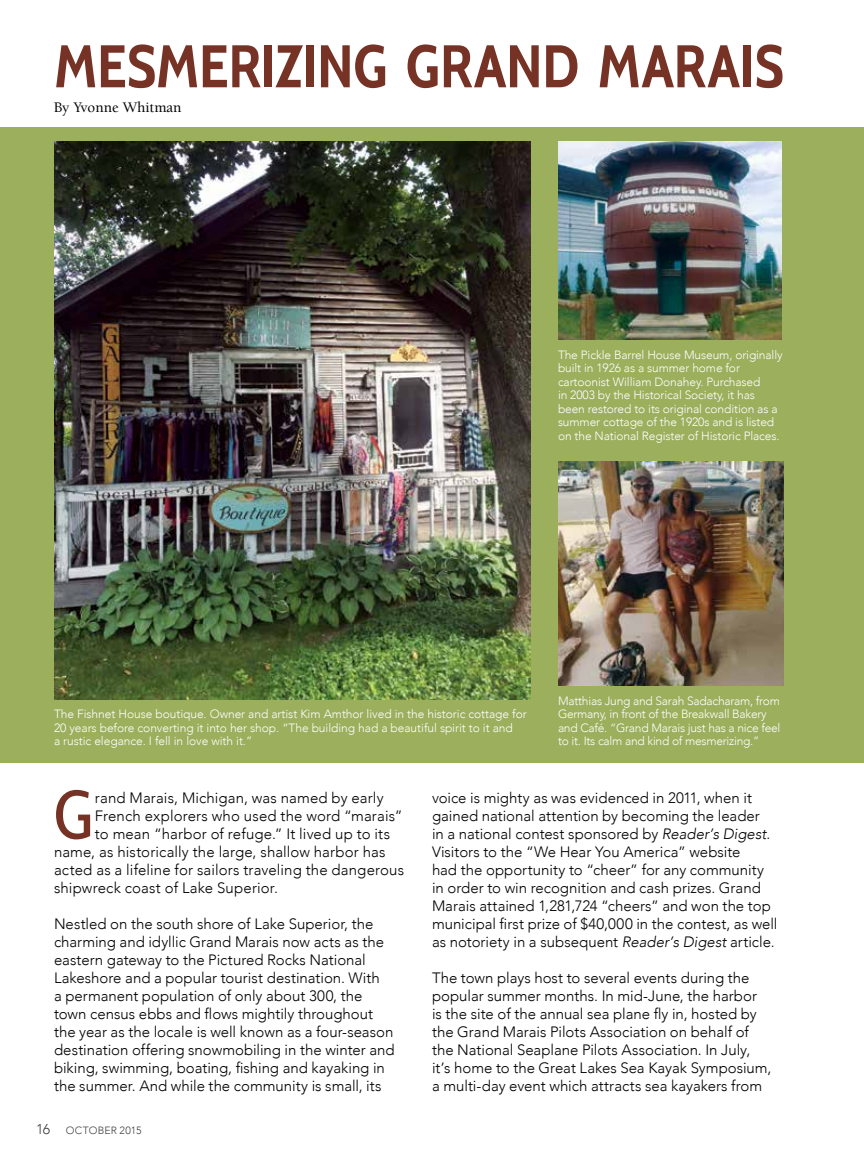
<style>
.page{position:relative;width:864px;height:1161px;background:#fff}
.page>*{position:absolute;margin:0;border:0;box-sizing:border-box;transform-origin:0 0}
.t1{font:68.1px "Cabin Condensed";color:#763225}
.t2{font:700 60px "Cabin Condensed";letter-spacing:-.005em;color:#763225}
.t3{font:300 15px/18px "Avenir";color:#000}
.t4{font:500 15px "Berkeley";color:#000}
.t5{font:300 12px/13.5px "Avenir";letter-spacing:-.01em;color:#fff}
.t6{font:300 10.5px "Avenir";letter-spacing:.015em;color:#414042}
.s1{font-size:14.25px}
.s2{font-style:italic}
</style>
<div class="page">
<div style="left:0;top:127px;width:864px;height:636px;background:#9baf5d"></div>
<img style="left:558px;top:461px;width:226px;height:225px">
<img style="left:54px;top:141px;width:477px;height:558px">
<img style="left:558px;top:141px;width:224px;height:199px">
<h2 class="t2" style="left:54px;top:30px;width:732px">MESMERIZING GRAND MARAIS</h2>
<p class="t4" style="left:54px;top:99px;width:129px">By Yvonne Whitman</p>
<p class="t5" style="left:558px;top:348px;width:226px">The Pickle Barrel House Museum, originally built in 1926 as a summer home for cartoonist William Donahey. Purchased<br>in 2003 by the Historical Society, it has been restored to its original condition as a summer cottage of the 1920s and is listed on the National Register of Historic Places.</p>
<p class="t5" style="left:54px;top:707px;width:474px">The Fishnet House boutique. Owner and artist Kim Amthor lived in the historic cottage for<br>20 years before converting it into her shop. “The building had a beautiful spirit to it and<br>a rustic elegance. I fell in love with it.”</p>
<p class="t5" style="left:558px;top:694px;width:224px">Matthias Jung and Sarah Sadacharam, from Germany, in front of the Breakwall Bakery and Café. “Grand Marais just has a nice feel to it. Its calm and kind of mesmerizing.”</p>
<h1 class="t1" style="left:54px;top:773px;width:40px">G</h1>
<p class="t3" style="left:95px;top:788px;width:290px">rand Marais, Michigan, was named by early</p>
<p class="t3" style="left:95px;top:806px;width:309px">French explorers who used the word “marais”</p>
<p class="t3" style="left:95px;top:824px;width:297px">to mean “harbor of refuge.” It lived up to its</p>
<p class="t3" style="left:54px;top:842px;width:333px">name, as historically the large, shallow harbor has</p>
<p class="t3" style="left:54px;top:860px;width:352px">acted as a lifeline for sailors traveling the dangerous</p>
<p class="t3" style="left:54px;top:878px;width:225px">shipwreck coast of Lake Superior.</p>
<p class="t3" style="left:54px;top:914px;width:342px">Nestled on the south shore of Lake Superior, the charming and idyllic Grand Marais now acts as the eastern gateway to the Pictured Rocks National Lakeshore and a popular tourist destination. With<br>a permanent population of only about 300, the town census ebbs and flows mightily throughout the year as the locale is well known as a four-season destination offering snowmobiling in the winter and biking, swimming, boating, fishing and kayaking in the summer. And while the community is small, its</p>
<p class="t6" style="left:36px;top:1124px;width:107px"><span class="s1">16</span> OCTOBER 2015</p>
<p class="t3" style="left:432px;top:788px;width:347px">voice is mighty as was evidenced in 2011, when it gained national attention by becoming the leader<br>in a national contest sponsored by <span class="s2">Reader’s Digest</span>.<br>Visitors to the “We Hear You America” website<br>had the opportunity to “cheer” for any community in order to win recognition and cash prizes. Grand Marais attained 1,281,724 “cheers” and won the top municipal first prize of $40,000 in the contest, as well as notoriety in a subsequent <span class="s2">Reader’s Digest</span> article.</p>
<p class="t3" style="left:432px;top:968px;width:341px">The town plays host to several events during the popular summer months. In mid-June, the harbor<br>is the site of the annual sea plane fly in, hosted by the Grand Marais Pilots Association on behalf of the National Seaplane Pilots Association. In July, it’s home to the Great Lakes Sea Kayak Symposium, a multi-day event which attracts sea kayakers from</p>
</div>
